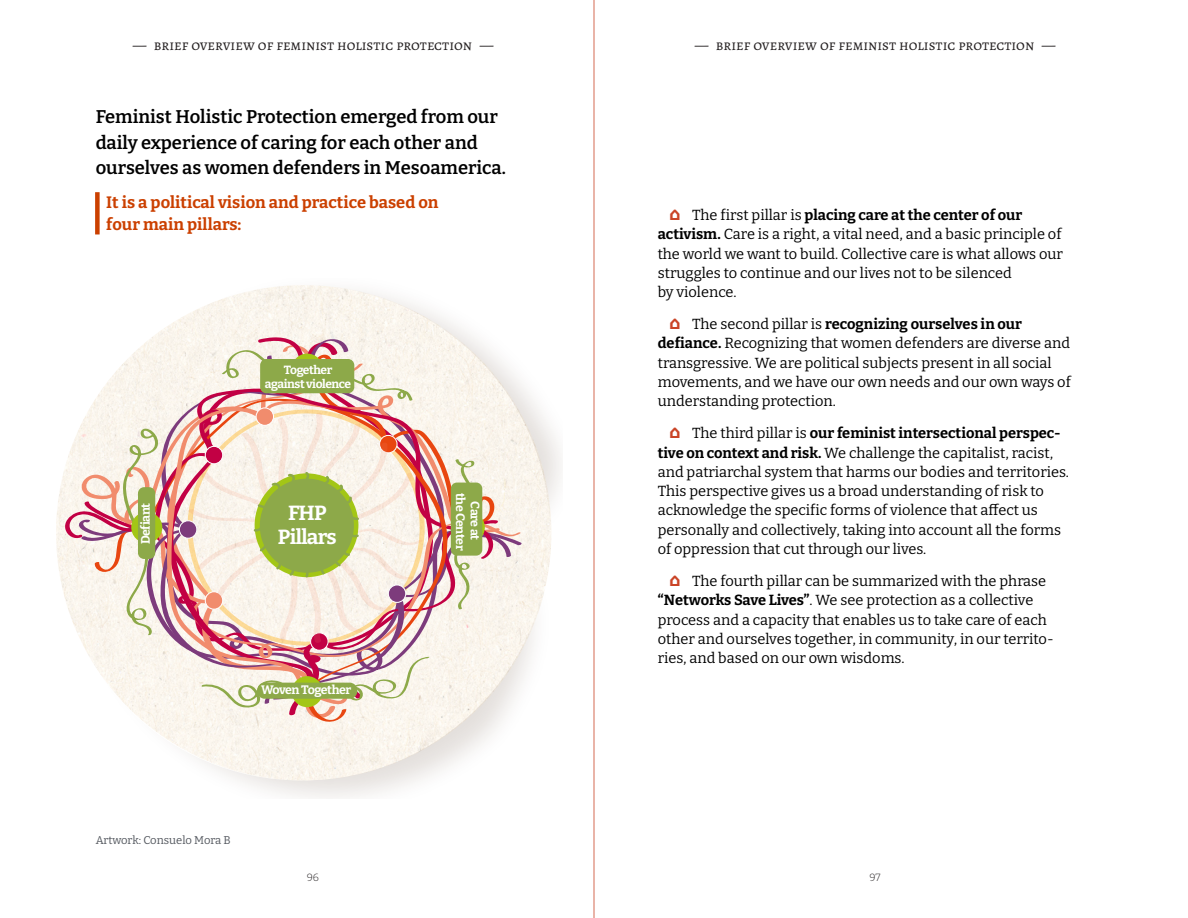
<style>
.page{position:relative;width:1188px;height:918px;background:#fff}
.page>*{position:absolute;margin:0;border:0;box-sizing:border-box;transform-origin:0 0}
.t1{font:100 20.4px/24.5px "Bitter";letter-spacing:-.04em;color:#fff;text-align:center}
._05___Cuerpo_txt{font:600 18.3px/25.5px "Bitter";color:#000}
.PIF___Intro{font:700 16.5px/22.5px "Bitter";color:#cb4000}
.Master-Secciones{font:15px "Alegreya SC";color:#231f20}
.t2{font:14.7px/19.2px "Bitter";color:#000}
.t3{font:100 12.3px/14.7px "Bitter";letter-spacing:-.035em;color:#fff;text-align:center}
.t4{font:100 11.85px/14.2px "Bitter";letter-spacing:-.035em;color:#fff;text-align:center}
.IMG_-_Creditos{font:11.25px "Bitter";color:#53575e}
.t5{font:300 10.5px "Bitter";color:#231f20}
.s1{font-weight:700;font-size:19.5px;color:#ca4427}
.s2{font-weight:700}
</style>
<div class="page">
<hr style="left:594px;top:0;width:1px;height:918px;background:#ca4427">
<img style="left:56px;top:285px;width:495px;height:495px">
<svg style="left:511px;top:521px;width:10px;height:139px"></svg>
<svg style="left:64px;top:337px;width:447px;height:387px"></svg>
<div style="left:95px;top:192px;width:5px;height:42px;background:#cb4000"></div>
<p class="Master-Secciones" style="left:133px;top:35px;width:362px">— brief overview of feminist holistic protection —</p>
<p class="Master-Secciones" style="left:695px;top:35px;width:362px">— brief overview of feminist holistic protection —</p>
<p class="_05___Cuerpo_txt" style="left:96px;top:104px;width:412px">Feminist Holistic Protection emerged from our daily experience of caring for each other and ourselves as women defenders in Mesoamerica.</p>
<p class="PIF___Intro" style="left:106px;top:190px;width:334px">It is a political vision and practice based on four main pillars:</p>
<p class="t4" style="left:265px;top:363px;width:88px">Together against violence</p>
<p class="t3" style="left:138px;top:544px;width:43px;rotate:-90deg">Defiant</p>
<p class="t3" style="left:483px;top:493px;width:59px;rotate:90deg">Care at the Center</p>
<p class="t1" style="left:278px;top:500px;width:60px">FHP<br>Pillars</p>
<p class="t3" style="left:261px;top:682px;width:92px">Woven Together</p>
<p class="IMG_-_Creditos" style="left:96px;top:833px;width:137px">Artwork: Consuelo Mora B</p>
<p class="t2" style="left:658px;top:205px;width:407px;text-indent:11px"><span class="s1">⌂</span> The first pillar is <span class="s2">placing care at the center of our activism.</span> Care is a right, a vital need, and a basic principle of the world we want to build. Collective care is what allows our struggles to continue and our lives not to be silenced<br>by violence.</p>
<p class="t2" style="left:658px;top:314px;width:415px;text-indent:11px"><span class="s1">⌂</span> The second pillar is <span class="s2">recognizing ourselves in our defiance.</span> Recognizing that women defenders are diverse and transgressive. We are political subjects present in all social movements, and we have our own needs and our own ways of understanding protection.</p>
<p class="t2" style="left:658px;top:423px;width:413px;text-indent:11px"><span class="s1">⌂</span> The third pillar is <span class="s2">our feminist intersectional perspec&shy;tive on context and risk.</span> We challenge the capitalist, racist, and patriarchal system that harms our bodies and territories.<br>This perspective gives us a broad understanding of risk to acknowledge the specific forms of violence that affect us personally and collectively, taking into account all the forms of oppression that cut through our lives.</p>
<p class="t2" style="left:658px;top:571px;width:397px;text-indent:11px"><span class="s1">⌂</span> The fourth pillar can be summarized with the phrase <span class="s2">“Networks Save Lives”</span>. We see protection as a collective process and a capacity that enables us to take care of each other and ourselves together, in community, in our territo&shy;ries, and based on our own wisdoms.</p>
<p class="t5" style="left:307px;top:871px;width:14px">96</p>
<p class="t5" style="left:870px;top:871px;width:13px">97</p>
</div>
